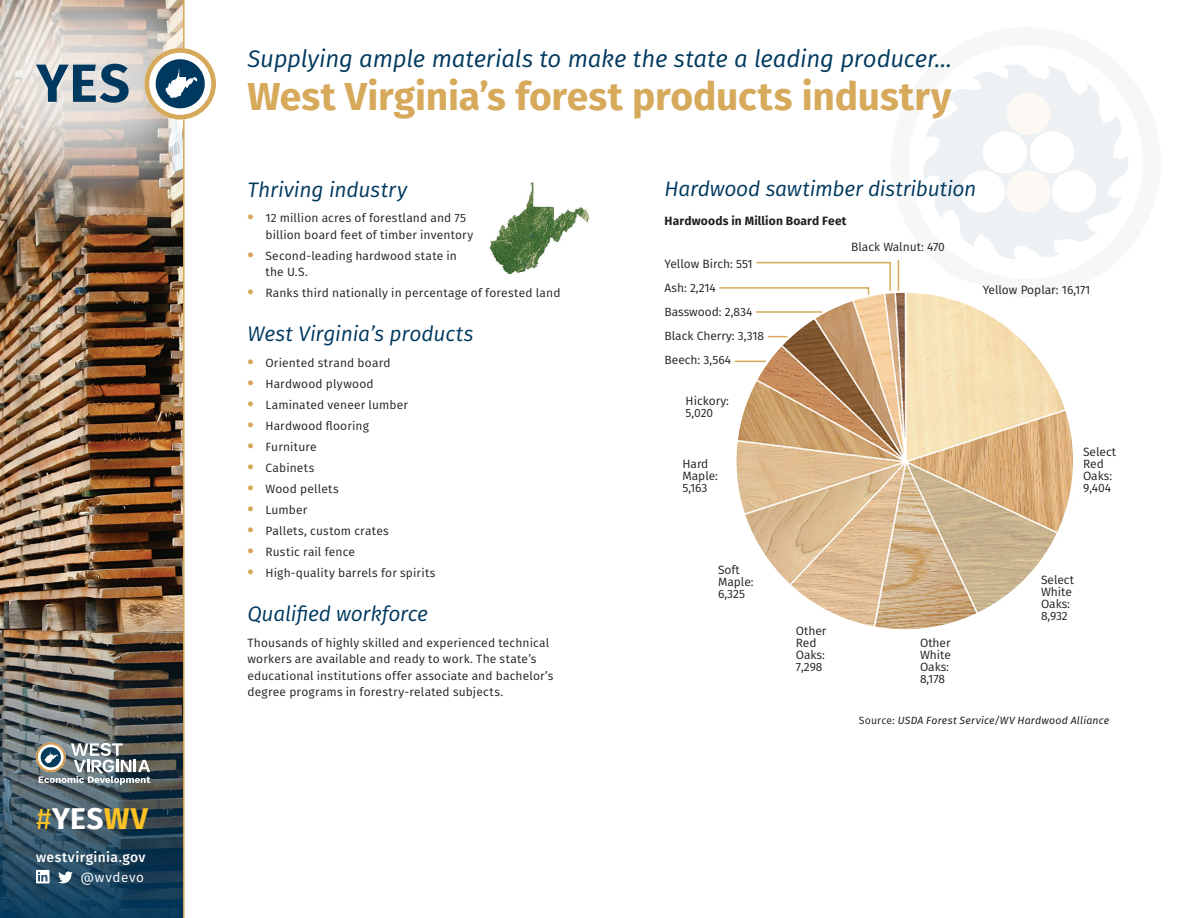
<style>
.page{position:relative;width:1188px;height:918px;background:#fff}
.page>*{position:absolute;margin:0;border:0;box-sizing:border-box;transform-origin:0 0}
.Headline{font:700 39px "Fira Sans";letter-spacing:-.005em;color:#d6a95b}
.t1{font:700 30px "Fira Sans";letter-spacing:.015em;color:#fff}
.Subhead{font:italic 24px "Fira Sans";letter-spacing:-.01em;color:#00395f}
.Subhead_2{font:italic 21px "Fira Sans";letter-spacing:-.01em;color:#00395f}
.t2{font:500 13.8px "Fira Sans";letter-spacing:.03em;color:#fff}
.t3{font:13.5px "Fira Sans";letter-spacing:.04em;color:#fff}
.Body_Copy{font:12px/12px "Fira Sans";letter-spacing:.01em;color:#231f20}
.Body_Copy-2{font:700 12px "Fira Sans";letter-spacing:.015em;color:#231f20}
.Body_Copy-3{font:italic 10.5px "Fira Sans";letter-spacing:.02em;color:#231f20}
.s1{font-weight:400;color:#fec224}
.s2{color:#fec224}
.s3{font-weight:700;font-size:18px;color:#d6a95b}
.s4{font-style:normal}
</style>
<div class="page">
<img style="left:0;top:258px;width:183px;height:660px">
<svg style="left:924px;top:64px;width:204px;height:195px"></svg>
<div style="left:1052px;top:170px;width:44px;height:42px;background:#fff;border-radius:50%"></div>
<div style="left:1006px;top:170px;width:45px;height:42px;background:#fcf9f4;border-radius:50%"></div>
<div style="left:983px;top:131px;width:44px;height:42px;background:#fff;border-radius:50%"></div>
<div style="left:961px;top:170px;width:44px;height:42px;background:#fff;border-radius:50%"></div>
<div style="left:1006px;top:93px;width:45px;height:42px;background:#fcf9f4;border-radius:50%"></div>
<div style="left:1030px;top:131px;width:44px;height:42px;background:#fff;border-radius:50%"></div>
<div style="left:0;top:0;width:282px;height:258px;background:#fff;opacity:.85"></div>
<svg style="left:36px;top:64px;width:93px;height:39px"></svg>
<hr style="left:183px;top:0;width:2px;height:918px;background:#d6a95b">
<svg style="left:144px;top:48px;width:72px;height:72px"></svg>
<svg style="left:36px;top:743px;width:114px;height:42px"></svg>
<svg style="left:36px;top:870px;width:15px;height:13px"></svg>
<svg style="left:58px;top:871px;width:15px;height:12px"></svg>
<img style="left:489px;top:182px;width:101px;height:92px">
<img style="left:734px;top:279px;width:338px;height:354px">
<hr style="left:898px;top:260px;width:1px;height:31px;background:#d6a95b">
<svg style="left:719px;top:261px;width:173px;height:35px"></svg>
<hr style="left:756px;top:311px;width:66px;height:2px;background:#d6a95b">
<svg style="left:768px;top:336px;width:19px;height:1px"></svg>
<hr style="left:735px;top:361px;width:31px;height:1px;background:#d6a95b">
<h2 class="t1" style="left:36px;top:793px;width:113px"><span class="s1">#</span>YES<span class="s2">WV</span></h2>
<p class="t2" style="left:36px;top:846px;width:111px">westvirginia.gov</p>
<p class="t3" style="left:80px;top:867px;width:65px">@wvdevo</p>
<p class="Subhead" style="left:248px;top:41px;width:706px">Supplying ample materials to make the state a leading producer…</p>
<p class="Headline" style="left:248px;top:64px;width:706px">West Virginia’s forest products industry</p>
<p class="Subhead_2" style="left:248px;top:174px;width:161px">Thriving industry</p>
<p class="Body_Copy" style="left:266px;top:209px;width:209px;line-height:16.5px;text-indent:-18px"><span class="s3">•</span> 12 million acres of forestland and 75 billion board feet of timber inventory</p>
<p class="Body_Copy" style="left:266px;top:247px;width:193px;line-height:16.5px;text-indent:-18px"><span class="s3">•</span> Second-leading hardwood state in the U.S.</p>
<p class="Body_Copy" style="left:248px;top:287px;width:314px"><span class="s3">•</span> Ranks third nationally in percentage of forested land</p>
<p class="Subhead_2" style="left:248px;top:319px;width:228px">West Virginia’s products</p>
<p class="Body_Copy" style="left:248px;top:356px;width:145px"><span class="s3">•</span> Oriented strand board</p>
<p class="Body_Copy" style="left:248px;top:377px;width:128px"><span class="s3">•</span> Hardwood plywood</p>
<p class="Body_Copy" style="left:248px;top:398px;width:162px"><span class="s3">•</span> Laminated veneer lumber</p>
<p class="Body_Copy" style="left:248px;top:419px;width:123px"><span class="s3">•</span> Hardwood flooring</p>
<p class="Body_Copy" style="left:248px;top:440px;width:71px"><span class="s3">•</span> Furniture</p>
<p class="Body_Copy" style="left:248px;top:461px;width:68px"><span class="s3">•</span> Cabinets</p>
<p class="Body_Copy" style="left:248px;top:482px;width:93px"><span class="s3">•</span> Wood pellets</p>
<p class="Body_Copy" style="left:248px;top:503px;width:62px"><span class="s3">•</span> Lumber</p>
<p class="Body_Copy" style="left:248px;top:524px;width:143px"><span class="s3">•</span> Pallets, custom crates</p>
<p class="Body_Copy" style="left:248px;top:545px;width:109px"><span class="s3">•</span> Rustic rail fence</p>
<p class="Body_Copy" style="left:248px;top:566px;width:190px"><span class="s3">•</span> High-quality barrels for spirits</p>
<p class="Subhead_2" style="left:248px;top:598px;width:182px">Qualified workforce</p>
<p class="Body_Copy" style="left:248px;top:634px;width:307px;line-height:16.5px">Thousands of highly skilled and experienced technical workers are available and ready to work. The state’s educational institutions offer associate and bachelor’s degree programs in forestry-related subjects.</p>
<p class="Subhead_2" style="left:665px;top:174px;width:313px">Hardwood sawtimber distribution</p>
<p class="Body_Copy-2" style="left:665px;top:211px;width:183px">Hardwoods in Million Board Feet</p>
<p class="Body_Copy" style="left:665px;top:258px;width:90px">Yellow Birch: 551</p>
<p class="Body_Copy" style="left:665px;top:282px;width:53px">Ash: 2,214</p>
<p class="Body_Copy" style="left:665px;top:306px;width:89px">Basswood: 2,834</p>
<p class="Body_Copy" style="left:665px;top:330px;width:101px">Black Cherry: 3,318</p>
<p class="Body_Copy" style="left:665px;top:354px;width:68px">Beech: 3,564</p>
<p class="Body_Copy" style="left:686px;top:395px;width:45px">Hickory:<br>5,020</p>
<p class="Body_Copy" style="left:682px;top:458px;width:37px">Hard<br>Maple:<br>5,163</p>
<p class="Body_Copy" style="left:718px;top:564px;width:37px">Soft<br>Maple:<br>6,325</p>
<p class="Body_Copy" style="left:851px;top:241px;width:95px">Black Walnut: 470</p>
<p class="Body_Copy" style="left:983px;top:283px;width:109px">Yellow Poplar: 16,171</p>
<p class="Body_Copy" style="left:796px;top:624px;width:32px">Other<br>Red<br>Oaks:<br>7,298</p>
<p class="Body_Copy" style="left:920px;top:637px;width:32px">Other<br>White<br>Oaks:<br>8,178</p>
<p class="Body_Copy" style="left:1083px;top:446px;width:34px">Select</p>
<p class="Body_Copy" style="left:1083px;top:458px;width:31px">Red<br>Oaks:<br>9,404</p>
<p class="Body_Copy" style="left:1041px;top:573px;width:34px">Select<br>White<br>Oaks:<br>8,932</p>
<p class="Body_Copy-3" style="left:859px;top:712px;width:252px"><span class="s4">Source:</span> USDA Forest Service/WV Hardwood Alliance</p>
</div>
